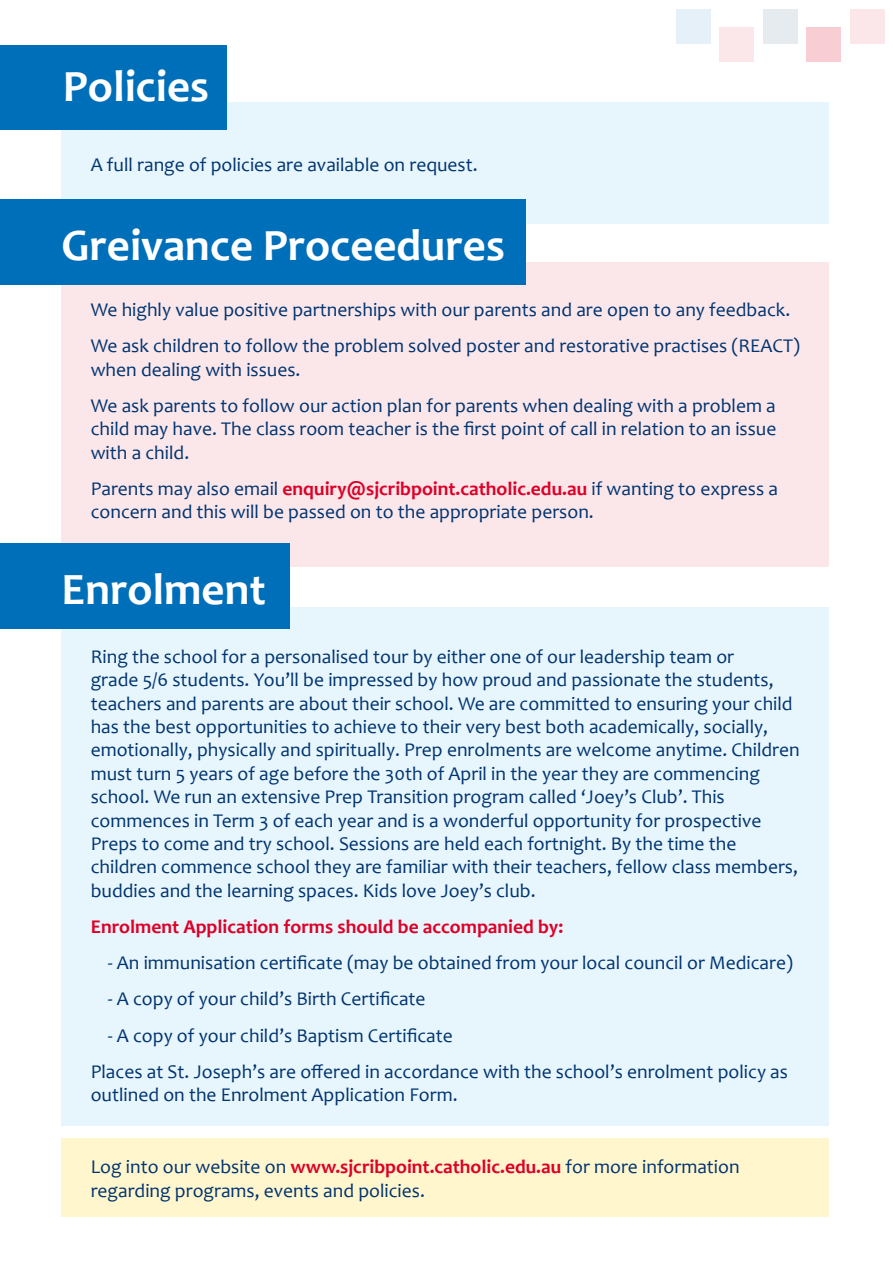
<style>
.page{position:relative;width:893px;height:1263px;background:#fff}
.page>*{position:absolute;margin:0;border:0;box-sizing:border-box;transform-origin:0 0}
.t1{font:700 45px "Candara";color:#fff}
.t2{font:19.5px/23.4px "Candara";color:#003470}
.t3{font:700 19.5px "Candara";color:#dd0028}
.s1{font-weight:700;color:#dd0028}
</style>
<div class="page">
<div style="left:61px;top:1138px;width:768px;height:79px;background:#fff6cd"></div>
<div style="left:62px;top:262px;width:767px;height:305px;background:#fbe6e9"></div>
<div style="left:62px;top:607px;width:767px;height:518px;background:#e7f5fc"></div>
<div style="left:62px;top:102px;width:767px;height:122px;background:#e7f5fc"></div>
<div style="left:0;top:543px;width:289px;height:85px;background:#006fba"></div>
<div style="left:0;top:46px;width:227px;height:84px;background:#006fba"></div>
<div style="left:850px;top:9px;width:35px;height:35px;background:#fbe6e9"></div>
<div style="left:676px;top:10px;width:34px;height:34px;background:#e6f0f8"></div>
<div style="left:719px;top:28px;width:34px;height:34px;background:#fbe6e9"></div>
<div style="left:763px;top:10px;width:34px;height:34px;background:#e6ebf0"></div>
<div style="left:806px;top:28px;width:34px;height:34px;background:#f8cdd4"></div>
<div style="left:0;top:200px;width:526px;height:85px;background:#006fba"></div>
<h1 class="t1" style="left:63px;top:58px;width:148px">Policies</h1>
<p class="t2" style="left:91px;top:153px;width:388px">A full range of policies are available on request.</p>
<h1 class="t1" style="left:62px;top:217px;width:445px">Greivance Proceedures</h1>
<p class="t2" style="left:91px;top:291px;width:711px;line-height:36.2px">We highly value positive partnerships with our parents and are open to any feedback.<br>We ask children to follow the problem solved poster and restorative practises (REACT)</p>
<p class="t2" style="left:91px;top:351px;width:687px;line-height:36.2px">when dealing with issues.<br>We ask parents to follow our action plan for parents when dealing with a problem a</p>
<p class="t2" style="left:91px;top:417px;width:687px">child may have. The class room teacher is the first point of call in relation to an issue with a child.</p>
<p class="t2" style="left:91px;top:477px;width:689px">Parents may also email <span class="s1">enquiry@sjcribpoint.catholic.edu.au</span> if wanting to express a concern and this will be passed on to the appropriate person.</p>
<h1 class="t1" style="left:62px;top:561px;width:206px">Enrolment</h1>
<p class="t2" style="left:91px;top:645px;width:710px">Ring the school for a personalised tour by either one of our leadership team or<br>grade 5/6 students. You’ll be impressed by how proud and passionate the students, teachers and parents are about their school. We are committed to ensuring your child has the best opportunities to achieve to their very best both academically, socially, emotionally, physically and spiritually. Prep enrolments are welcome anytime. Children must turn 5 years of age before the 30th of April in the year they are commencing school. We run an extensive Prep Transition program called ‘Joey’s Club’. This commences in Term 3 of each year and is a wonderful opportunity for prospective Preps to come and try school. Sessions are held each fortnight. By the time the children commence school they are familiar with their teachers, fellow class members, buddies and the learning spaces. Kids love Joey’s club.</p>
<p class="t3" style="left:91px;top:914px;width:474px">Enrolment Application forms should be accompanied by:</p>
<p class="t2" style="left:108px;top:951px;width:687px">- An immunisation certificate (may be obtained from your local council or Medicare)</p>
<p class="t2" style="left:108px;top:987px;width:319px">- A copy of your child’s Birth Certificate</p>
<p class="t2" style="left:91px;top:1017px;width:699px;line-height:36.2px;text-indent:17px">- A copy of your child’s Baptism Certificate<br>Places at St. Joseph’s are offered in accordance with the school’s enrolment policy as</p>
<p class="t2" style="left:91px;top:1083px;width:368px">outlined on the Enrolment Application Form.</p>
<p class="t2" style="left:91px;top:1155px;width:650px">Log into our website on <span class="s1">www.sjcribpoint.catholic.edu.au</span> for more information regarding programs, events and policies.</p>
</div>
